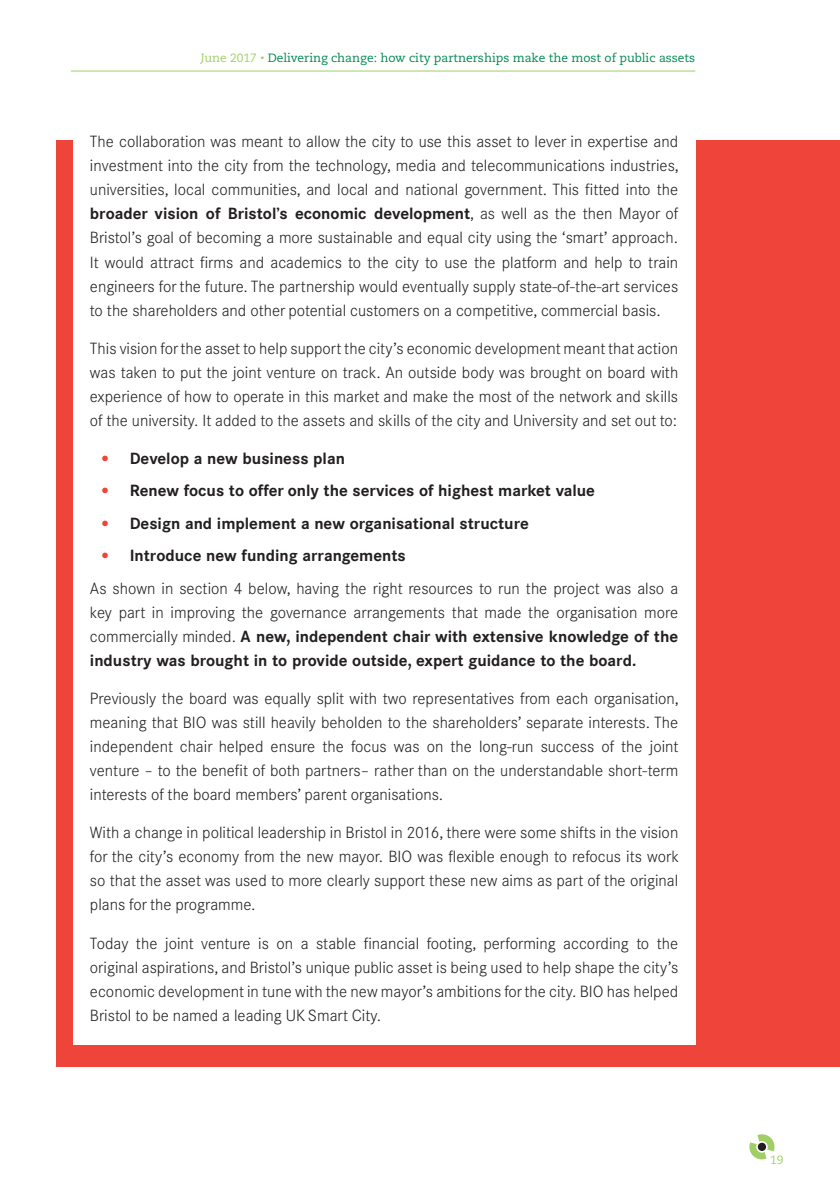
<style>
.page{position:relative;width:840px;height:1191px;background:#fff}
.page>*{position:absolute;margin:0;border:0;box-sizing:border-box;transform-origin:0 0}
.t1{font:300 16px/24px "Corporate SBQ";color:#231f20;text-align:justify}
.t2{font:700 16px/24px "Corporate SBQ";color:#231f20;text-align:justify}
.t3{font:12px "Caecilia LT Std";color:#008a53}
.t4{font:12px "Caecilia LT Std";color:#a0cf67}
.s1{color:#a0cf67}
.s2{font-family:"Corporate SBQ";font-weight:300;color:#a0cf67}
.s3{font-weight:700}
.s4{font-family:"Caecilia LT Std";font-weight:800;color:#ef4439}
.s5{font-weight:300}
</style>
<div class="page">
<svg style="left:749px;top:1134px;width:26px;height:26px"></svg>
<hr style="left:71px;top:71px;width:623px;height:1px;background:#a0cf67">
<div style="left:57px;top:140px;width:782px;height:926px;background:#ef4439"></div>
<div style="left:73px;top:136px;width:621px;height:908px;background:#fff"></div>
<p class="t3" style="left:201px;top:51px;width:495px"><span class="s1">June 2017</span> <span class="s2">•</span> Delivering change: how city partnerships make the most of public assets</p>
<p class="t1" style="left:90px;top:130px;width:590px">The collaboration was meant to allow the city to use this asset to lever in expertise and investment into the city from the technology, media and telecommunications industries, universities, local communities, and local and national government. This fitted into the <span class="s3">broader vision of Bristol’s economic development</span>, as well as the then Mayor of Bristol’s goal of becoming a more sustainable and equal city using the ‘smart’ approach.<br>It would attract firms and academics to the city to use the platform and help to train engineers for the future. The partnership would eventually supply state-of-the-art services to the shareholders and other potential customers on a competitive, commercial basis.</p>
<p class="t1" style="left:90px;top:336px;width:589px">This vision for the asset to help support the city’s economic development meant that action was taken to put the joint venture on track. An outside body was brought on board with experience of how to operate in this market and make the most of the network and skills of the university. It added to the assets and skills of the city and University and set out to:</p>
<p class="t2" style="left:101px;top:446px;width:245px"><span class="s4">•</span> Develop a new business plan</p>
<p class="t2" style="left:101px;top:479px;width:495px"><span class="s4">•</span> Renew focus to offer only the services of highest market value</p>
<p class="t2" style="left:101px;top:511px;width:429px"><span class="s4">•</span> Design and implement a new organisational structure</p>
<p class="t1" style="left:90px;top:540px;width:589px;line-height:32.6px;text-indent:11px"><span class="s4">•</span> <span class="s3">Introduce new funding arrangements<br></span>As shown in section 4 below, having the right resources to run the project was also a</p>
<p class="t2" style="left:90px;top:600px;width:589px"><span class="s5">key part in improving the governance arrangements that made the organisation more commercially minded.</span> A new, independent chair with extensive knowledge of the industry was brought in to provide outside, expert guidance to the board.</p>
<p class="t1" style="left:90px;top:687px;width:590px">Previously the board was equally split with two representatives from each organisation, meaning that BIO was still heavily beholden to the shareholders’ separate interests. The independent chair helped ensure the focus was on the long-run success of the joint venture – to the benefit of both partners– rather than on the understandable short-term interests of the board members’ parent organisations.</p>
<p class="t1" style="left:90px;top:821px;width:590px">With a change in political leadership in Bristol in 2016, there were some shifts in the vision for the city’s economy from the new mayor. BIO was flexible enough to refocus its work so that the asset was used to more clearly support these new aims as part of the original plans for the programme.</p>
<p class="t1" style="left:90px;top:931px;width:589px">Today the joint venture is on a stable financial footing, performing according to the original aspirations, and Bristol’s unique public asset is being used to help shape the city’s economic development in tune with the new mayor’s ambitions for the city. BIO has helped Bristol to be named a leading UK Smart City.</p>
<p class="t4" style="left:769px;top:1153px;width:15px">19</p>
</div>
